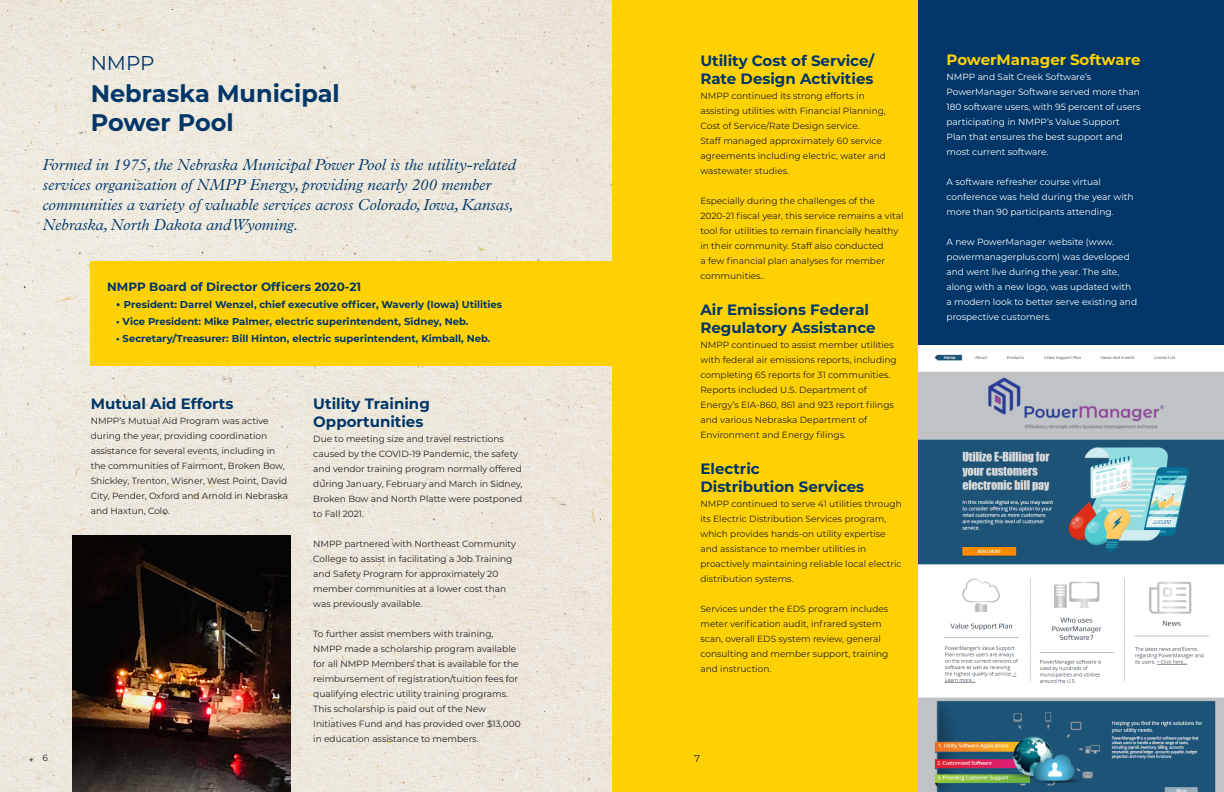
<style>
.page{position:relative;width:1224px;height:792px;background:#fff}
.page>*{position:absolute;margin:0;border:0;box-sizing:border-box;transform-origin:0 0}
.Title_7{font:700 24px/28.8px "Montserrat";color:#003668}
.Title_3{font:20px "Montserrat";color:#003668}
.Sub_Header_1{font:italic 300 16px/20px "Plantin MT Pro";color:#003668}
.Sub_Title_1_Right{font:700 15px/18px "Montserrat";color:#003668}
.Sub_Title_1_Right-2{font:700 15px "Montserrat";color:#fed105}
.Title_3-2{font:700 12px "Montserrat";color:#003668}
.Title_3-3{font:700 10px "Montserrat";color:#003668}
.Body_Text_Right{font:10px "Montserrat";color:#231f20}
.Body_Text{font:9px/15px "Montserrat";color:#231f20}
.Body_Text-2{font:9px/15px "Montserrat";color:#fff}
.s1{font-size:12px}
</style>
<div class="page">
<img style="left:0;top:0;width:612px;height:792px">
<div style="left:612px;top:0;width:612px;height:792px;background:#fed105"></div>
<div style="left:91px;top:261px;width:521px;height:105px;background:#fed105"></div>
<div style="left:918px;top:0;width:306px;height:792px;background:#003668"></div>
<img style="left:72px;top:536px;width:219px;height:256px">
<img style="left:918px;top:345px;width:306px;height:447px">
<p class="Title_3" style="left:91px;top:50px;width:65px">NMPP</p>
<p class="Title_7" style="left:91px;top:78px;width:251px">Nebraska Municipal<br>Power Pool</p>
<p class="Sub_Header_1" style="left:43px;top:155px;width:475px">Formed in 1975, the Nebraska Municipal Power Pool is the utility-related services organization of NMPP Energy, providing nearly 200 member communities a variety of valuable services across Colorado, Iowa, Kansas, Nebraska, North Dakota and Wyoming.</p>
<p class="Title_3-2" style="left:107px;top:278px;width:255px">NMPP Board of Director Officers 2020-21</p>
<p class="Title_3-3" style="left:116px;top:297px;width:387px"><span class="s1">•</span> President: Darrel Wenzel, chief executive officer, Waverly (Iowa) Utilities</p>
<p class="Title_3-3" style="left:116px;top:314px;width:354px">• Vice President: Mike Palmer, electric superintendent, Sidney, Neb.</p>
<p class="Title_3-3" style="left:116px;top:331px;width:376px">• Secretary/Treasurer: Bill Hinton, electric superintendent, Kimball, Neb.</p>
<p class="Body_Text" style="left:43px;top:750px;width:7px">6</p>
<p class="Sub_Title_1_Right" style="left:91px;top:393px;width:144px">Mutual Aid Efforts</p>
<p class="Body_Text" style="left:91px;top:413px;width:199px">NMPP’s Mutual Aid Program was active during the year, providing coordination assistance for several events, including in the communities of Fairmont, Broken Bow, Shickley, Trenton, Wisner, West Point, David City, Pender, Oxford and Arnold in Nebraska and Haxtun, Colo.</p>
<p class="Sub_Title_1_Right" style="left:313px;top:393px;width:118px">Utility Training<br>Opportunities</p>
<p class="Body_Text" style="left:313px;top:431px;width:211px">Due to meeting size and travel restrictions caused by the COVID-19 Pandemic, the safety and vendor training program normally offered during January, February and March in Sidney, Broken Bow and North Platte were postponed to Fall 2021.</p>
<p class="Body_Text" style="left:313px;top:536px;width:204px">NMPP partnered with Northeast Community College to assist in facilitating a Job Training and Safety Program for approximately 20 member communities at a lower cost than was previously available.</p>
<p class="Body_Text" style="left:313px;top:626px;width:209px">To further assist members with training, NMPP made a scholarship program available for all NMPP Members that is available for the reimbursement of registration/tuition fees for qualifying electric utility training programs.<br>This scholarship is paid out of the New Initiatives Fund and has provided over $13,000 in education assistance to members.</p>
<p class="Sub_Title_1_Right" style="left:700px;top:50px;width:175px">Utility Cost of Service/<br>Rate Design Activities</p>
<p class="Body_Text" style="left:700px;top:88px;width:187px">NMPP continued its strong efforts in assisting utilities with Financial Planning, Cost of Service/Rate Design service.<br>Staff managed approximately 60 service agreements including electric, water and wastewater studies.</p>
<p class="Body_Text" style="left:700px;top:193px;width:205px">Especially during the challenges of the 2020-21 fiscal year, this service remains a vital tool for utilities to remain financially healthy in their community. Staff also conducted<br>a few financial plan analyses for member communities..</p>
<p class="Sub_Title_1_Right" style="left:700px;top:299px;width:170px">Air Emissions Federal</p>
<p class="Sub_Title_1_Right" style="left:700px;top:317px;width:177px">Regulatory Assistance</p>
<p class="Body_Text" style="left:700px;top:337px;width:198px">NMPP continued to assist member utilities with federal air emissions reports, including completing 65 reports for 31 communities.<br>Reports included U.S. Department of Energy’s EIA-860, 861 and 923 report filings and various Nebraska Department of Environment and Energy filings.</p>
<p class="Sub_Title_1_Right" style="left:700px;top:458px;width:165px">Electric<br>Distribution Services</p>
<p class="Body_Text" style="left:700px;top:496px;width:203px">NMPP continued to serve 41 utilities through its Electric Distribution Services program, which provides hands-on utility expertise and assistance to member utilities in proactively maintaining reliable local electric distribution systems.</p>
<p class="Body_Text" style="left:700px;top:601px;width:190px">Services under the EDS program includes meter verification audit, infrared system scan, overall EDS system review, general consulting and member support, training and instruction.</p>
<p class="Body_Text_Right" style="left:694px;top:751px;width:7px">7</p>
<p class="Sub_Title_1_Right-2" style="left:947px;top:48px;width:195px">PowerManager Software</p>
<p class="Body_Text-2" style="left:947px;top:69px;width:195px">NMPP and Salt Creek Software’s PowerManager Software served more than 180 software users, with 95 percent of users participating in NMPP’s Value Support Plan that ensures the best support and most current software.</p>
<p class="Body_Text-2" style="left:947px;top:174px;width:188px">A software refresher course virtual conference was held during the year with more than 90 participants attending.</p>
<p class="Body_Text-2" style="left:947px;top:234px;width:192px">A new PowerManager website (www. powermanagerplus.com) was developed and went live during the year. The site, along with a new logo, was updated with a modern look to better serve existing and prospective customers.</p>
</div>
